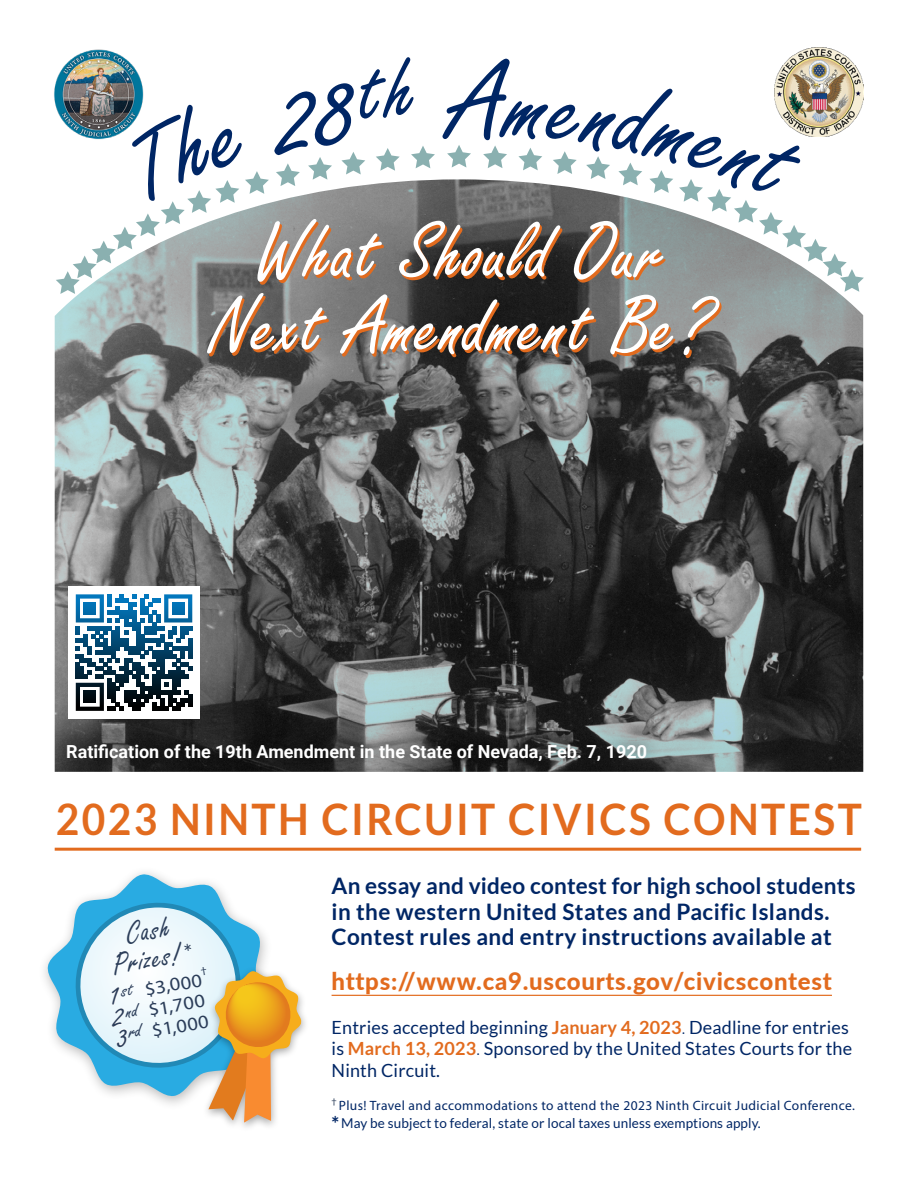
<style>
.page{position:relative;width:918px;height:1188px;background:#fff}
.page>*{position:absolute;margin:0;border:0;box-sizing:border-box;transform-origin:0 0}
.t1{font:87px "Freestyle Script";letter-spacing:.01em;color:#fff}
.t2{font:700 43.5px "Lato";letter-spacing:.06em;color:#e26b1e;scale:.93 1}
.t3{font:33.15px "Freestyle Script";color:#2b3d59}
.t4{font:800 24.3px "Lato";letter-spacing:.03em;color:#e26b1e}
.t5{font:700 22.65px/25.5px "Lato";letter-spacing:.02em;color:#002665}
.t6{font:19.05px "Myriad Pro";color:#2b3d59;scale:1.09 1}
.t7{font:18.15px/21.6px "Lato";letter-spacing:.01em;color:#002665}
.t8{font:700 18px "Roboto";color:#fff}
.t9{font:13.65px "Lato";letter-spacing:.01em;color:#002665}
.t10{font:13.5px "Myriad Pro";letter-spacing:.03em;color:#002665}
.s1{font-family:"Lato";font-size:21.75px}
.s2{font-family:"Freestyle Script";font-size:34.35px;color:#fff}
.s3{font-family:"Freestyle Script";font-size:21.15px}
.s4{font-weight:700;color:#e26b1e}
.s5{font-weight:300}
.s6{font-weight:700;font-size:19.65px}
</style>
<div class="page">
<img style="left:791px;top:47px;width:56px;height:10px">
<img style="left:55px;top:179px;width:808px;height:593px">
<hr style="left:55px;top:848px;width:806px;height:3px;background:#e26b1e">
<hr style="left:332px;top:995px;width:500px;height:1px;background:#e26b1e">
<svg style="left:46px;top:873px;width:176px;height:177px"></svg>
<div style="left:68px;top:586px;width:132px;height:133px;background:#fff"></div>
<svg style="left:76px;top:594px;width:116px;height:117px"></svg>
<div style="left:52px;top:730px;width:609px;height:43px;background:#000;opacity:.52"></div>
<img style="left:54px;top:50px;width:69px;height:57px">
<div style="left:201px;top:966px;width:108px;height:166px;background:#000;opacity:.35"></div>
<svg style="left:56px;top:57px;width:379px;height:237px"></svg>
<svg style="left:443px;top:57px;width:421px;height:235px"></svg>
<svg style="left:65px;top:892px;width:237px;height:231px"></svg>
<p class="t1" style="left:256px;top:205px;width:410px">What Should Our</p>
<p class="t1" style="left:210px;top:279px;width:501px">Next Amendment Be?</p>
<p class="t8" style="left:66px;top:739px;width:582px">Ratification of the 19th Amendment in the State of Nevada, Feb. 7, 1920</p>
<p class="t2" style="left:56px;top:794px;width:868px">2023 NINTH CIRCUIT CIVICS CONTEST</p>
<p class="t3" style="left:123px;top:916px;width:45px;rotate:-10deg">Cash</p>
<p class="t3" style="left:110px;top:947px;width:83px;rotate:-10deg">Prizes! <span class="s1">*</span></p>
<p class="t6" style="left:107px;top:984px;width:88px;rotate:-10deg"><span class="s2">1</span><span class="s3">st</span> $3,000</p>
<p class="t6" style="left:111px;top:1005px;width:87px;rotate:-10deg"><span class="s2">2</span><span class="s3">nd</span> $1,700</p>
<p class="t6" style="left:115px;top:1026px;width:87px;rotate:-10deg"><span class="s2">3</span><span class="s3">rd</span> $1,000</p>
<p class="t5" style="left:332px;top:873px;width:526px">An essay and video contest for high school students in the western United States and Pacific Islands.<br>Contest rules and entry instructions available at</p>
<p class="t4" style="left:332px;top:963px;width:502px">https://www.ca9.uscourts.gov/civicscontest</p>
<p class="t7" style="left:332px;top:1016px;width:522px">Entries accepted beginning <span class="s4">January 4, 2023</span><span class="s5">.</span> Deadline for entries is <span class="s4">March 13, 2023</span><span class="s5">.</span> Sponsored by the United States Courts for the<br>Ninth Circuit.</p>
<p class="t10" style="left:332px;top:1098px;width:525px"><sup>†</sup> Plus! Travel and accommodations to attend the 2023 Ninth Circuit Judicial Conference.</p>
<p class="t9" style="left:332px;top:1116px;width:431px"><span class="s6">*</span>May be subject to federal, state or local taxes unless exemptions apply.</p>
</div>
